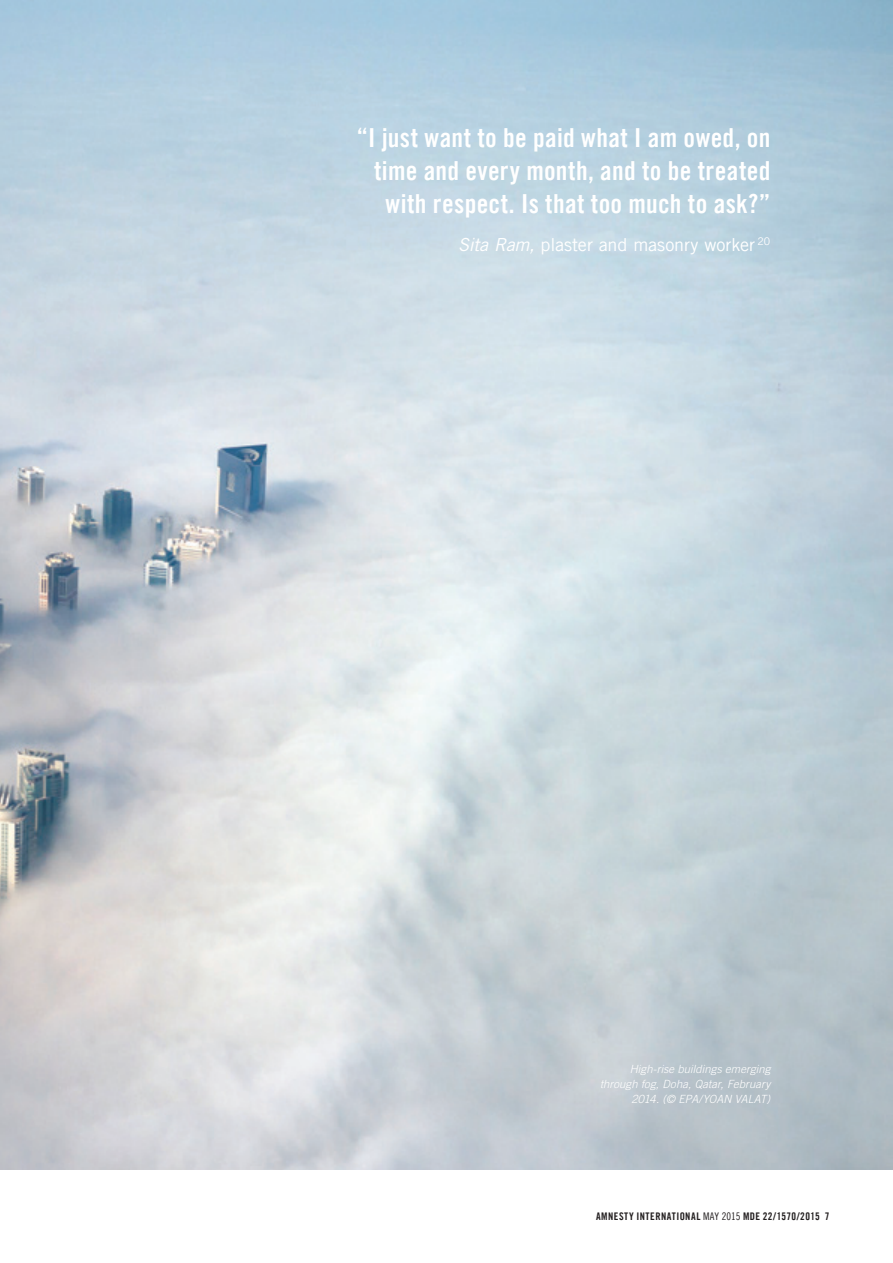
<style>
.page{position:relative;width:893px;height:1263px;background:#fff}
.page>*{position:absolute;margin:0;border:0;box-sizing:border-box;transform-origin:0 0}
.Body_Text{font:26.25px/33px "Amnesty Trade Gothic Bd Cn 20";letter-spacing:.01em;color:#fff;text-align:right}
.Body_Text-2{font:18px "Amnesty Trade Gothic";letter-spacing:-.005em;color:#fff}
.Body_Text-3{font:italic 300 11.25px/15px "Amnesty Trade Gothic";letter-spacing:.01em;color:#fff;text-align:right}
.t1{font:10.5px "Amnesty Trade Gothic Bd Cn 20";letter-spacing:.045em;color:#231f20}
.s1{font-style:italic}
.s2{font-family:"Amnesty Trade Gothic Cn 18"}
</style>
<div class="page">
<img style="left:0;top:0;width:893px;height:1169px">
<p class="Body_Text" style="left:357px;top:121px;width:415px">“I just want to be paid what I am owed, on time and every month, and to be treated with respect. Is that too much to ask?”</p>
<p class="Body_Text-2" style="left:458px;top:233px;width:314px"><span class="s1">Sita Ram,</span> plaster and masonry worker <sup>20</sup></p>
<p class="Body_Text-3" style="left:600px;top:1062px;width:172px">High-rise buildings emerging through fog, Doha, Qatar, February<br>2014. (© EPA/YOAN VALAT)</p>
<p class="t1" style="left:596px;top:1210px;width:235px">AMNESTY INTERNATIONAL <span class="s2">MAY 2015</span> MDE 22/1570/2015 7</p>
</div>
